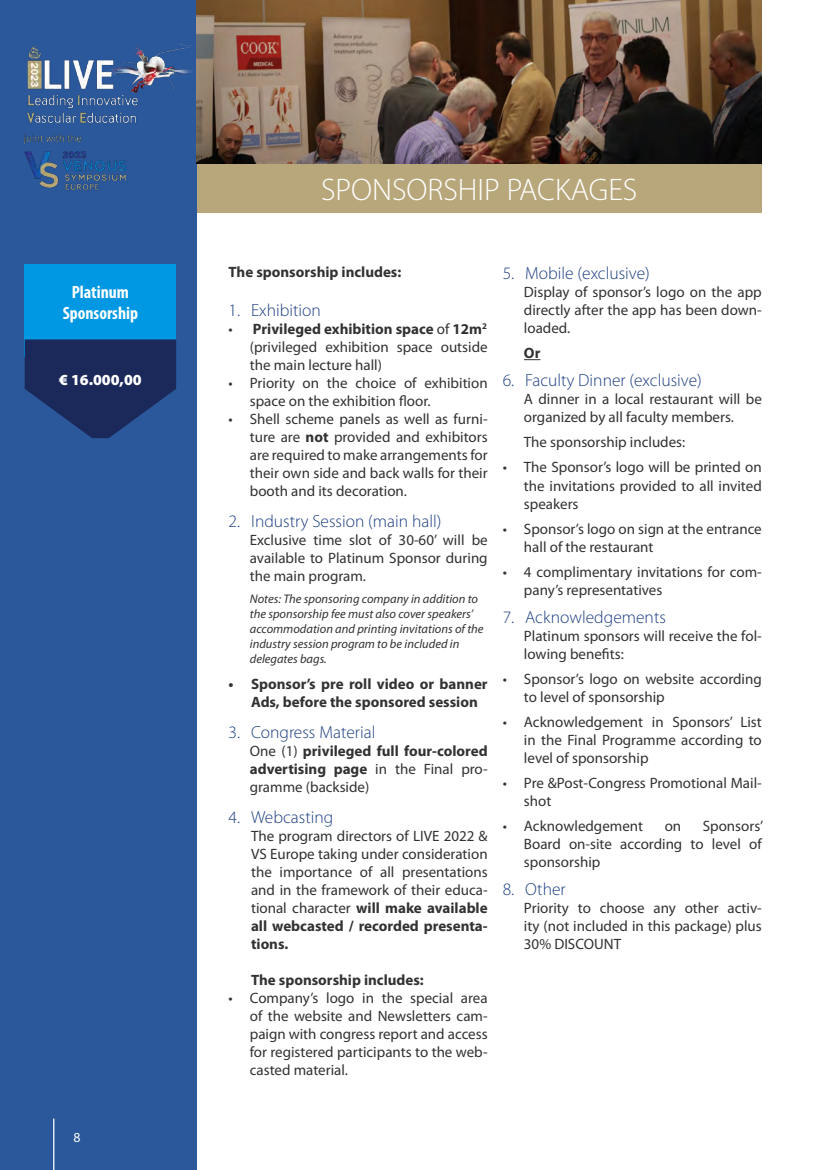
<style>
.page{position:relative;width:815px;height:1170px;background:#fff}
.page>*{position:absolute;margin:0;border:0;box-sizing:border-box;transform-origin:0 0}
.t1{font:300 31.25px "Myriad Pro";color:#fff}
.t2{font:700 condensed 17.75px/21.4px "Myriad Pro";color:#fff;text-align:center}
.t3{font:300 17.5px "Myriad Pro";color:#1d3e81}
.t4{font:900 15.5px "Myriad Pro";color:#fff}
.t5{font:15px/18px "Myriad Pro";color:#323232;text-align:justify}
.t6{font:700 15px/18px "Myriad Pro";color:#323232}
.t7{font:13.75px "Myriad Pro";color:#fff}
.t8{font:italic 12.5px/15px "Myriad Pro";color:#323232}
.s1{font-weight:700}
.s2{font-weight:400}
</style>
<div class="page">
<div style="left:197px;top:163px;width:565px;height:50px;background:#b8a77b"></div>
<div style="left:0;top:0;width:197px;height:1169px;background:#2b589b"></div>
<hr style="left:53px;top:1118px;width:1px;height:51px;background:#fff">
<img style="left:23px;top:39px;width:174px;height:152px">
<img style="left:197px;top:0;width:565px;height:163px">
<svg style="left:524px;top:359px;width:16px;height:1px"></svg>
<div style="left:25px;top:264px;width:151px;height:93px;background:#0098e3"></div>
<svg style="left:25px;top:339px;width:151px;height:99px"></svg>
<p class="t2" style="left:63px;top:281px;width:77px">Platinum<br>Sponsorship</p>
<p class="t4" style="left:59px;top:369px;width:84px">€ 16.000,00</p>
<p class="t7" style="left:74px;top:1128px;width:9px">8</p>
<h1 class="t1" style="left:321px;top:170px;width:318px">SPONSORSHIP PACKAGES</h1>
<p class="t6" style="left:229px;top:262px;width:174px">The sponsorship includes:</p>
<p class="t3" style="left:229px;top:300px;width:94px">1. Exhibition</p>
<p class="t5" style="left:250px;top:320px;width:239px;text-indent:-21px">• <span class="s1">Privileged exhibition space</span> of <span class="s1">12m</span><sup>2 </sup>(privileged exhibition space outside the main lecture hall)</p>
<p class="t5" style="left:250px;top:374px;width:239px;text-indent:-21px">• Priority on the choice of exhibition space on the exhibition floor.</p>
<p class="t5" style="left:250px;top:410px;width:239px;text-indent:-21px">• Shell scheme panels as well as furni&shy;ture are <span class="s1">not</span> provided and exhibitors are required to make arrangements for their own side and back walls for their booth and its decoration.</p>
<p class="t3" style="left:229px;top:511px;width:214px">2. Industry Session (main hall)</p>
<p class="t5" style="left:250px;top:531px;width:239px">Exclusive time slot of 30-60’ will be available to Platinum Sponsor during the main program.</p>
<p class="t8" style="left:250px;top:591px;width:235px">Notes: The sponsoring company in addition to the sponsorship fee must also cover speakers’ accommodation and printing invitations of the industry session program to be included in delegates bags.</p>
<p class="t6" style="left:251px;top:674px;width:238px;text-indent:-22px">• Sponsor’s pre roll video or banner<br>Ads, before the sponsored session</p>
<p class="t3" style="left:229px;top:721px;width:148px">3. Congress Material</p>
<p class="t6" style="left:250px;top:741px;width:239px;text-align:justify"><span class="s2">One (1)</span> privileged full four-colored advertising page <span class="s2">in the Final pro&shy;gramme (backside)</span></p>
<p class="t3" style="left:229px;top:806px;width:106px">4. Webcasting</p>
<p class="t5" style="left:251px;top:826px;width:238px">The program directors of LIVE 2022 &amp; VS Europe taking under consideration the importance of all presentations and in the framework of their educa&shy;tional character <span class="s1">will make available all webcasted / recorded presenta&shy;tions.</span></p>
<p class="t6" style="left:251px;top:970px;width:174px">The sponsorship includes:</p>
<p class="t5" style="left:250px;top:988px;width:239px;text-indent:-21px">• Company’s logo in the special area of the website and Newsletters cam&shy;paign with congress report and access for registered participants to the web&shy;casted material.</p>
<p class="t3" style="left:503px;top:263px;width:149px">5. Mobile (exclusive)</p>
<p class="t5" style="left:524px;top:283px;width:239px">Display of sponsor’s logo on the app directly after the app has been down&shy;loaded.</p>
<p class="t6" style="left:524px;top:343px;width:18px">Or</p>
<p class="t3" style="left:503px;top:370px;width:201px">6. Faculty Dinner (exclusive)</p>
<p class="t5" style="left:524px;top:390px;width:239px">A dinner in a local restaurant will be organized by all faculty members.</p>
<p class="t5" style="left:524px;top:433px;width:163px">The sponsorship includes:</p>
<p class="t5" style="left:524px;top:458px;width:239px;text-indent:-21px">• The Sponsor’s logo will be printed on the invitations provided to all invited speakers</p>
<p class="t5" style="left:524px;top:519px;width:239px;text-indent:-21px">• Sponsor’s logo on sign at the entrance hall of the restaurant</p>
<p class="t5" style="left:524px;top:562px;width:239px;text-indent:-21px">• 4 complimentary invitations for com&shy;pany’s representatives</p>
<p class="t3" style="left:503px;top:606px;width:165px">7. Acknowledgements</p>
<p class="t5" style="left:524px;top:626px;width:239px">Platinum sponsors will receive the fol&shy;lowing benefits:</p>
<p class="t5" style="left:524px;top:669px;width:239px;text-indent:-21px">• Sponsor’s logo on website according to level of sponsorship</p>
<p class="t5" style="left:524px;top:712px;width:239px;text-indent:-21px">• Acknowledgement in Sponsors’ List in the Final Programme according to level of sponsorship</p>
<p class="t5" style="left:524px;top:773px;width:239px;text-indent:-21px">• Pre &amp;Post-Congress Promotional Mail&shy;shot</p>
<p class="t5" style="left:503px;top:817px;width:142px">• Acknowledgement</p>
<p class="t5" style="left:665px;top:817px;width:18px">on</p>
<p class="t5" style="left:524px;top:817px;width:241px;text-indent:179px">Sponsors’ Board on-site according to level of sponsorship</p>
<p class="t3" style="left:503px;top:879px;width:65px">8. Other</p>
<p class="t5" style="left:524px;top:899px;width:239px">Priority to choose any other activ&shy;ity (not included in this package) plus 30% DISCOUNT</p>
</div>
